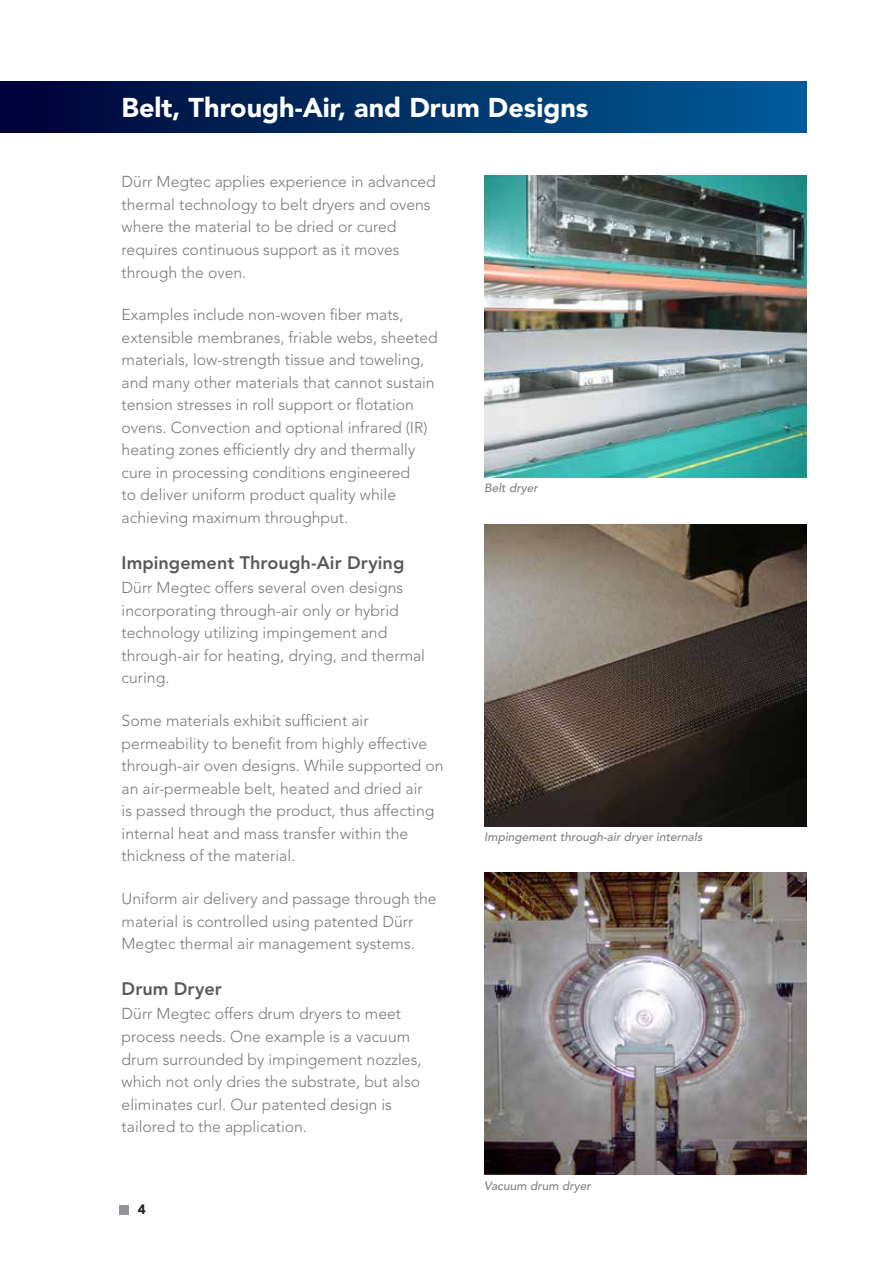
<style>
.page{position:relative;width:894px;height:1264px;background:#fff}
.page>*{position:absolute;margin:0;border:0;box-sizing:border-box;transform-origin:0 0}
.t1{font:900 27px "Avenir LT Std";color:#fff}
.t2{font:800 18px "Avenir LT Std";letter-spacing:.005em;color:#58595b}
.t3{font:300 15.75px/22.5px "Avenir LT Std";color:#797a7d}
.t4{font:900 13.5px "Avenir LT Std";color:#231f20}
.t5{font:italic 500 12px "Avenir LT Std";color:#808285}
</style>
<div class="page">
<div style="left:119px;top:1205px;width:10px;height:9px;background:#939598"></div>
<div style="left:0;top:81px;width:805px;height:52px;background:linear-gradient(to right,#000234,#005d98)"></div>
<img style="left:484px;top:176px;width:321px;height:301px">
<img style="left:484px;top:524px;width:321px;height:302px">
<img style="left:484px;top:872px;width:321px;height:302px">
<h1 class="t1" style="left:122px;top:91px;width:468px">Belt, Through-Air, and Drum Designs</h1>
<p class="t3" style="left:122px;top:171px;width:315px">Dürr Megtec applies experience in advanced thermal technology to belt dryers and ovens where the material to be dried or cured requires continuous support as it moves through the oven.</p>
<p class="t3" style="left:122px;top:304px;width:317px">Examples include non-woven fiber mats, extensible membranes, friable webs, sheeted materials, low-strength tissue and toweling, and many other materials that cannot sustain tension stresses in roll support or flotation ovens. Convection and optional infrared (IR) heating zones efficiently dry and thermally cure in processing conditions engineered<br>to deliver uniform product quality while achieving maximum throughput.</p>
<p class="t2" style="left:122px;top:552px;width:284px">Impingement Through-Air Drying</p>
<p class="t3" style="left:122px;top:577px;width:305px">Dürr Megtec offers several oven designs incorporating through-air only or hybrid technology utilizing impingement and through-air for heating, drying, and thermal curing.</p>
<p class="t3" style="left:122px;top:709px;width:323px">Some materials exhibit sufficient air permeability to benefit from highly effective through-air oven designs. While supported on an air-permeable belt, heated and dried air<br>is passed through the product, thus affecting internal heat and mass transfer within the thickness of the material.</p>
<p class="t3" style="left:122px;top:887px;width:316px">Uniform air delivery and passage through the material is controlled using patented Dürr<br>Megtec thermal air management systems.</p>
<p class="t2" style="left:122px;top:978px;width:102px">Drum Dryer</p>
<p class="t3" style="left:122px;top:1003px;width:301px">Dürr Megtec offers drum dryers to meet process needs. One example is a vacuum drum surrounded by impingement nozzles, which not only dries the substrate, but also eliminates curl. Our patented design is tailored to the application.</p>
<p class="t4" style="left:138px;top:1201px;width:9px">4</p>
<p class="t5" style="left:484px;top:481px;width:55px">Belt dryer</p>
<p class="t5" style="left:484px;top:830px;width:220px">Impingement through-air dryer internals</p>
<p class="t5" style="left:484px;top:1178px;width:108px">Vacuum drum dryer</p>
</div>
